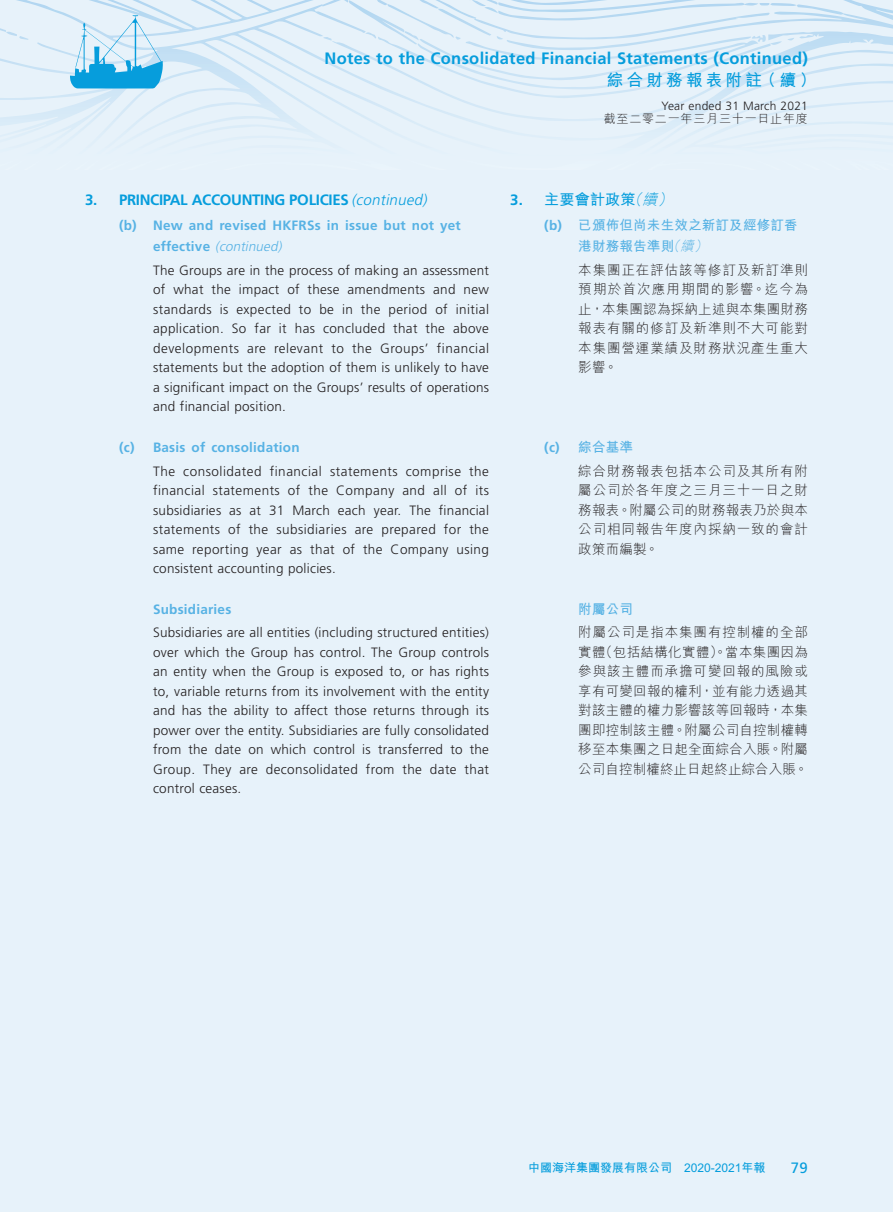
<style>
.page{position:relative;width:893px;height:1212px;background:#e7f2fa}
.page>*{position:absolute;margin:0;border:0;box-sizing:border-box;transform-origin:0 0}
.t1{font:700 16.5px "Frutiger LT Std";letter-spacing:.02em;color:#069ddc}
.t2{font:16.5px "M Hei HK Bold E Ten B5 H";letter-spacing:.2em;color:#069ddc}
.t3{font:700 15px "Frutiger LT Std";letter-spacing:-.02em;color:#069ddc}
.t4{font:15px "M Hei HK Bold E Ten B5 H";letter-spacing:.015em;color:#069ddc}
.t5{font:15px "Frutiger LT Std";color:#069ddc}
.t6{font:300 13.5px/19.5px "Frutiger LT Std";letter-spacing:.02em;color:#231f20;text-align:justify}
.t7{font:13.5px/19.5px "M Hei HK Light E Ten B5 H";letter-spacing:.02em;color:#231f20;text-align:justify}
.t8{font:700 13.5px/21px "Frutiger LT Std";letter-spacing:.015em;color:#57b2e4}
.t9{font:13.5px/21px "M Hei HK Bold E Ten B5 H";letter-spacing:.015em;color:#57b2e4}
.t10{font:12px "M Hei HK Bold E Ten B5 H";color:#069ddc}
.t11{font:300 12px "Frutiger LT Std";letter-spacing:.02em;color:#231f20}
.t12{font:12px "M Hei HK Light E Ten B5 H";letter-spacing:.07em;color:#231f20}
.s1{font-weight:300;font-style:italic}
.s2{font-family:"Frutiger LT Std";font-weight:700}
.s3{font-family:"M Hei HK Light E Ten B5 H";font-style:italic}
</style>
<div class="page">
<svg style="left:315px;top:0;width:578px;height:130px"></svg>
<svg style="left:6px;top:32px;width:22px;height:8px"></svg>
<svg style="left:70px;top:15px;width:93px;height:74px"></svg>
<p class="t1" style="left:324px;top:52px;width:485px">Notes to the Consolidated Financial Statements (Continued)</p>
<p class="t2" style="left:607px;top:74px;width:211px">綜合財務報表附註（續）</p>
<p class="t11" style="left:662px;top:101px;width:148px">Year ended 31 March 2021</p>
<p class="t12" style="left:604px;top:114px;width:206px">截至二零二一年三月三十一日止年度</p>
<p class="t3" style="left:85px;top:194px;width:346px">3. PRINCIPAL ACCOUNTING POLICIES <span class="s1">(continued)</span></p>
<p class="t8" style="left:153px;top:216px;width:309px;text-indent:-34px">(b) New and revised HKFRSs in issue but not yet e ff e ct i v e <span class="s1">(continued)</span></p>
<p class="t6" style="left:153px;top:261px;width:337px">The Groups are in the process of making an assessment of what the impact of these amendments and new standards is expected to be in the period of initial application. So far it has concluded that the above developments are relevant to the Groups’ financial statements but the adoption of them is unlikely to have a significant impact on the Groups’ results of operations and financial position.</p>
<p class="t8" style="left:119px;top:438px;width:182px">(c) Basis of consolidation</p>
<p class="t6" style="left:153px;top:462px;width:337px">The consolidated financial statements comprise the financial statements of the Company and all of its subsidiaries as at 31 March each year. The financial statements of the subsidiaries are prepared for the same reporting year as that of the Company using consistent accounting policies.</p>
<p class="t8" style="left:153px;top:599px;width:80px">Subsidiaries</p>
<p class="t6" style="left:153px;top:624px;width:337px">Subsidiaries are all entities (including structured entities) over which the Group has control. The Group controls an entity when the Group is exposed to, or has rights to, variable returns from its involvement with the entity and has the ability to affect those returns through its power over the entity. Subsidiaries are fully consolidated from the date on which control is transferred to the Group. They are deconsolidated from the date that control ceases.</p>
<p class="t4" style="left:510px;top:193px;width:166px"><span class="s2">3.</span> 主要會計政策<span class="s3">（續）</span></p>
<p class="t9" style="left:578px;top:216px;width:221px;text-indent:-34px"><span class="s2">(b)</span> 已頒佈但尚未生效之新訂及經修訂香港財務報告準則<span class="s3">（續）</span></p>
<p class="t7" style="left:578px;top:262px;width:231px">本集團正在評估該等修訂及新訂準則預期於首次應用期間的影響。迄今為止，本集團認為採納上述與本集團財務報表有關的修訂及新準則不大可能對本集團營運業績及財務狀況產生重大影響。</p>
<p class="t9" style="left:544px;top:438px;width:90px"><span class="s2">(c)</span> 綜合基準</p>
<p class="t7" style="left:578px;top:462px;width:231px">綜合財務報表包括本公司及其所有附屬公司於各年度之三月三十一日之財務報表。附屬公司的財務報表乃於與本公司相同報告年度內採納一致的會計政策而編製。</p>
<p class="t9" style="left:578px;top:600px;width:56px">附屬公司</p>
<p class="t7" style="left:578px;top:624px;width:231px">附屬公司是指本集團有控制權的全部實體（包括結構化實體）。當本集團因為參與該主體而承擔可變回報的風險或享有可變回報的權利，並有能力透過其對該主體的權力影響該等回報時，本集團即控制該主體。附屬公司自控制權轉移至本集團之日起全面綜合入賬。附屬公司自控制權終止日起終止綜合入賬。</p>
<p class="t10" style="left:528px;top:1163px;width:239px">中國海洋集團發展有限公司 2020-2021年報</p>
<p class="t5" style="left:791px;top:1159px;width:19px">79</p>
</div>
